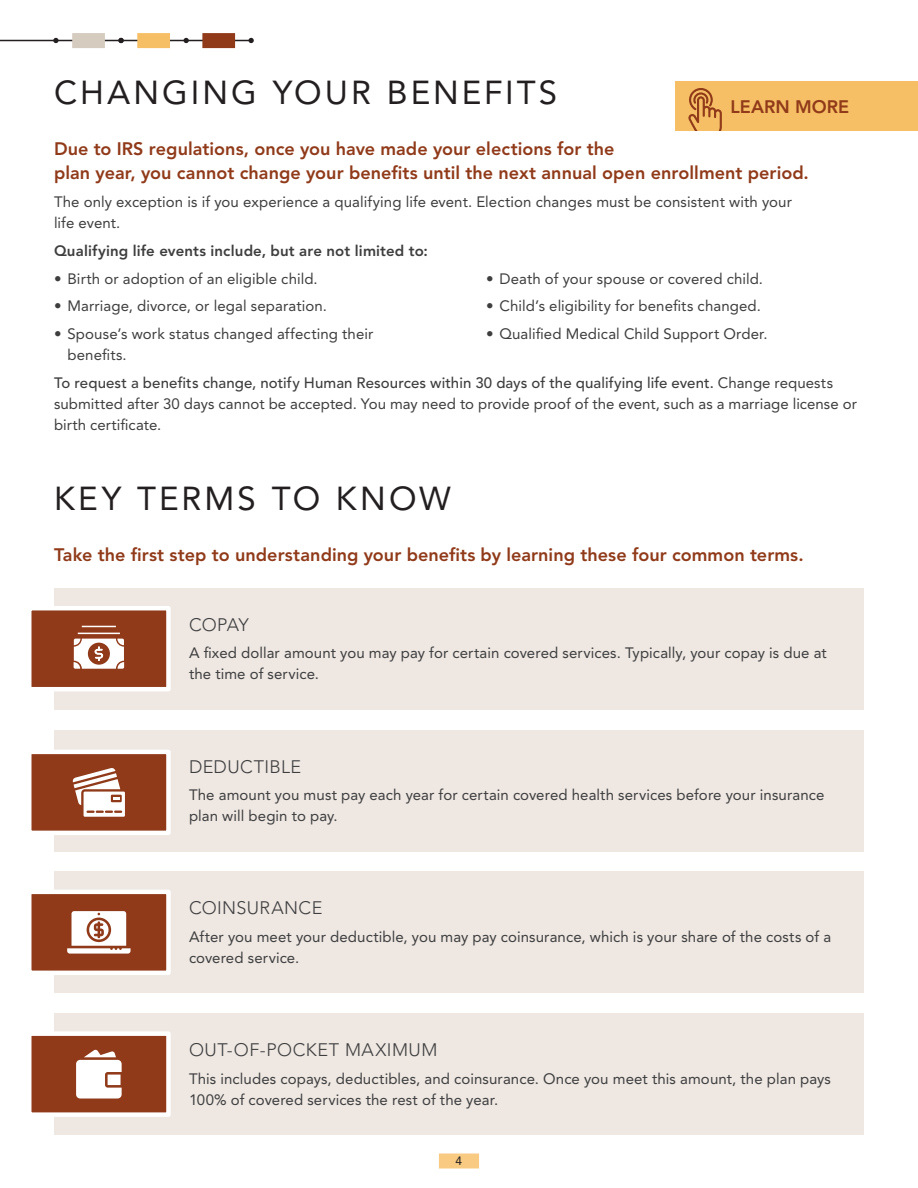
<style>
.page{position:relative;width:918px;height:1188px;background:#fff}
.page>*{position:absolute;margin:0;border:0;box-sizing:border-box;transform-origin:0 0}
.t1{font:33px "Avenir LT Std";letter-spacing:.095em;color:#231f20}
.Intro_Sentence{font:800 18px/24px "Avenir LT Std";color:#903a19}
.Subhead{font:300 18px "Avenir LT Std";letter-spacing:.025em;color:#3e3e3f}
.Body_Copy{font:15px/21px "Avenir LT Std";letter-spacing:.005em;color:#3e3e3f}
.List_Intro{font:800 15px "Avenir LT Std";letter-spacing:.01em;color:#3e3e3f}
.t2{font:12px "Avenir LT Std";color:#231f20}
.s1{font-weight:500}
</style>
<div class="page">
<hr style="left:0;top:40px;width:252px;height:1px;background:#231f20">
<div style="left:72px;top:33px;width:33px;height:15px;background:#d5cbbe"></div>
<div style="left:137px;top:33px;width:33px;height:15px;background:#f6be65"></div>
<div style="left:202px;top:33px;width:33px;height:15px;background:#903a19"></div>
<svg style="left:184px;top:38px;width:5px;height:5px"></svg>
<svg style="left:249px;top:38px;width:5px;height:5px"></svg>
<svg style="left:53px;top:38px;width:6px;height:5px"></svg>
<svg style="left:118px;top:38px;width:6px;height:5px"></svg>
<div style="left:54px;top:588px;width:810px;height:121px;background:#eee7e2"></div>
<div style="left:27px;top:606px;width:144px;height:85px;background:#903a19;border:4px solid #fff"></div>
<svg style="left:74px;top:639px;width:50px;height:30px"></svg>
<hr style="left:78px;top:633px;width:42px;height:1px;background:#fff">
<hr style="left:82px;top:626px;width:34px;height:1px;background:#fff">
<div style="left:54px;top:1013px;width:810px;height:122px;background:#eee7e2"></div>
<div style="left:27px;top:1031px;width:144px;height:86px;background:#903a19;border:4px solid #fff"></div>
<svg style="left:76px;top:1050px;width:46px;height:49px"></svg>
<div style="left:54px;top:872px;width:810px;height:121px;background:#eee7e2"></div>
<div style="left:27px;top:890px;width:144px;height:85px;background:#903a19;border:4px solid #fff"></div>
<svg style="left:67px;top:911px;width:64px;height:43px"></svg>
<div style="left:54px;top:730px;width:810px;height:121px;background:#eee7e2"></div>
<div style="left:27px;top:750px;width:144px;height:85px;background:#903a19;border:4px solid #fff"></div>
<svg style="left:73px;top:768px;width:52px;height:49px"></svg>
<div style="left:675px;top:81px;width:243px;height:49px;background:#f6be65"></div>
<svg style="left:688px;top:88px;width:34px;height:42px"></svg>
<div style="left:439px;top:1154px;width:40px;height:14px;background:#f9ca81"></div>
<p class="t1" style="left:54px;top:74px;width:505px">CHANGING YOUR BENEFITS</p>
<p class="Intro_Sentence" style="left:54px;top:137px;width:756px">Due to IRS regulations, once you have made your elections for the<br>plan year, you cannot change your benefits until the next annual open enrollment period.</p>
<p class="Body_Copy" style="left:54px;top:192px;width:739px">The only exception is if you experience a qualifying life event. Election changes must be consistent with your life event.</p>
<p class="List_Intro" style="left:54px;top:242px;width:376px">Qualifying life events include, but are not limited to:</p>
<p class="Body_Copy" style="left:54px;top:268px;width:265px">• Birth or adoption of an eligible child.</p>
<p class="Body_Copy" style="left:54px;top:296px;width:274px">• Marriage, divorce, or legal separation.</p>
<p class="Body_Copy" style="left:68px;top:324px;width:307px;text-indent:-14px">• Spouse’s work status changed affecting their benefits.</p>
<p class="Intro_Sentence" style="left:731px;top:95px;width:120px">LEARN MORE</p>
<p class="Body_Copy" style="left:486px;top:268px;width:279px">• Death of your spouse or covered child.</p>
<p class="Body_Copy" style="left:486px;top:296px;width:276px">• Child’s eligibility for benefits changed.</p>
<p class="Body_Copy" style="left:486px;top:324px;width:283px">• Qualified Medical Child Support Order.</p>
<p class="Body_Copy" style="left:54px;top:372px;width:804px"><span class="s1">To request a benefits change, notify Human Resources within 30 days of the qualifying life event.</span> Change requests submitted after 30 days cannot be accepted. You may need to provide proof of the event, such as a marriage license or birth certificate.</p>
<p class="t1" style="left:54px;top:479px;width:399px">KEY TERMS TO KNOW</p>
<p class="Intro_Sentence" style="left:54px;top:543px;width:751px">Take the first step to understanding your benefits by learning these four common terms.</p>
<p class="Subhead" style="left:189px;top:614px;width:61px">COPAY</p>
<p class="Body_Copy" style="left:189px;top:643px;width:639px">A fixed dollar amount you may pay for certain covered services. Typically, your copay is due at the time of service.</p>
<p class="Subhead" style="left:189px;top:756px;width:114px">DEDUCTIBLE</p>
<p class="Body_Copy" style="left:189px;top:785px;width:637px">The amount you must pay each year for certain covered health services before your insurance plan will begin to pay.</p>
<p class="Subhead" style="left:189px;top:898px;width:135px">COINSURANCE</p>
<p class="Body_Copy" style="left:189px;top:927px;width:644px">After you meet your deductible, you may pay coinsurance, which is your share of the costs of a covered service.</p>
<p class="Subhead" style="left:189px;top:1039px;width:250px">OUT-OF-POCKET MAXIMUM</p>
<p class="Body_Copy" style="left:189px;top:1068px;width:644px">This includes copays, deductibles, and coinsurance. Once you meet this amount, the plan pays<br>100% of covered services the rest of the year.</p>
<p class="t2" style="left:456px;top:1154px;width:8px">4</p>
</div>
